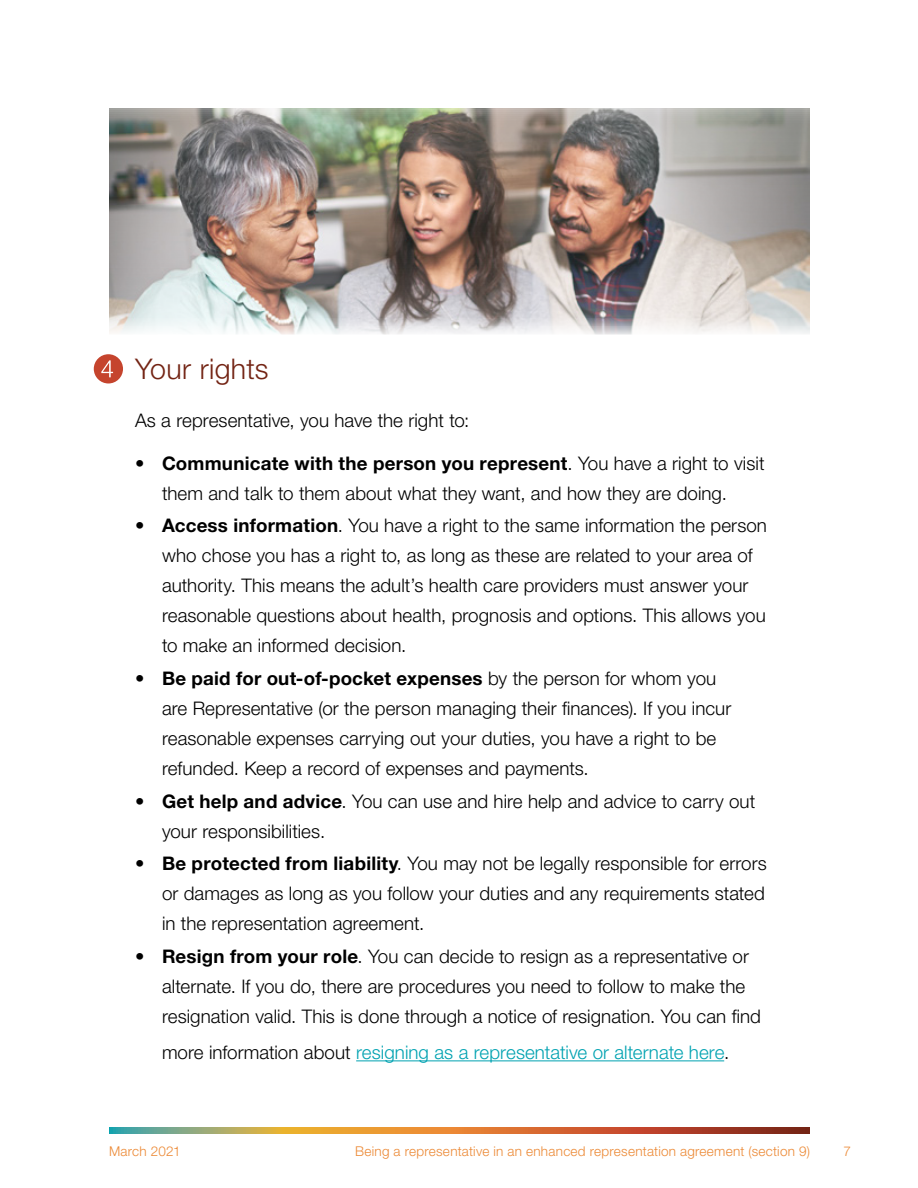
<style>
.page{position:relative;width:918px;height:1188px;background:#fff}
.page>*{position:absolute;margin:0;border:0;box-sizing:border-box;transform-origin:0 0}
.t1{font:300 28.5px "Helvetica Neue LT Std";letter-spacing:.01em;color:#732414}
.t2{font:300 18.75px/30px "Helvetica Neue LT Std";letter-spacing:.005em;color:#000}
.t3{font:300 18.75px "Helvetica Neue LT Std";color:#00a2b1}
.t4{font:300 13.5px "Helvetica Neue LT Std";letter-spacing:.02em;color:#ec8935}
.s1{font-weight:700}
.s2{color:#000}
</style>
<div class="page">
<svg style="left:109px;top:1127px;width:701px;height:7px;background:#bb783f"></svg>
<hr style="left:356px;top:1060px;width:368px;height:1px;background:#00a2b1">
<div style="left:94px;top:354px;width:29px;height:29px;background:#c5442d;border-radius:50%"></div>
<svg style="left:101px;top:360px;width:12px;height:17px"></svg>
<img style="left:109px;top:108px;width:701px;height:227px">
<h1 class="t1" style="left:135px;top:352px;width:135px">Your rights</h1>
<p class="t2" style="left:135px;top:404px;width:336px">As a representative, you have the right to:</p>
<p class="t2" style="left:135px;top:447px;width:631px;text-align:center">• <span class="s1">Communicate with the person you represent</span>. You have a right to visit them and talk to them about what they want, and how they are doing.</p>
<p class="t2" style="left:162px;top:510px;width:606px;text-indent:-27px">• <span class="s1">Access information</span>. You have a right to the same information the person who chose you has a right to, as long as these are related to your area of authority. This means the adult’s health care providers must answer your reasonable questions about health, prognosis and options. This allows you to make an informed decision.</p>
<p class="t2" style="left:162px;top:663px;width:571px;text-indent:-27px">• <span class="s1">Be paid for out-of-pocket expenses</span> by the person for whom you are Representative (or the person managing their finances). If you incur reasonable expenses carrying out your duties, you have a right to be refunded. Keep a record of expenses and payments.</p>
<p class="t2" style="left:162px;top:786px;width:595px;text-indent:-27px">• <span class="s1">Get help and advice</span>. You can use and hire help and advice to carry out your responsibilities.</p>
<p class="t2" style="left:162px;top:848px;width:606px;text-align:justify;text-indent:-27px">• <span class="s1">Be protected from liability</span>. You may not be legally responsible for errors or damages as long as you follow your duties and any requirements stated in the representation agreement.</p>
<p class="t2" style="left:162px;top:941px;width:601px;text-indent:-27px">• <span class="s1">Resign from your role</span>. You can decide to resign as a representative or alternate. If you do, there are procedures you need to follow to make the resignation valid. This is done through a notice of resignation. You can find</p>
<p class="t3" style="left:162px;top:1041px;width:569px"><span class="s2">more information about</span> resigning as a representative or alternate here<span class="s2">.</span></p>
<p class="t4" style="left:109px;top:1142px;width:73px">March 2021</p>
<p class="t4" style="left:355px;top:1142px;width:456px">Being a representative in an enhanced representation agreement (section 9)</p>
<p class="t4" style="left:844px;top:1142px;width:9px">7</p>
</div>
